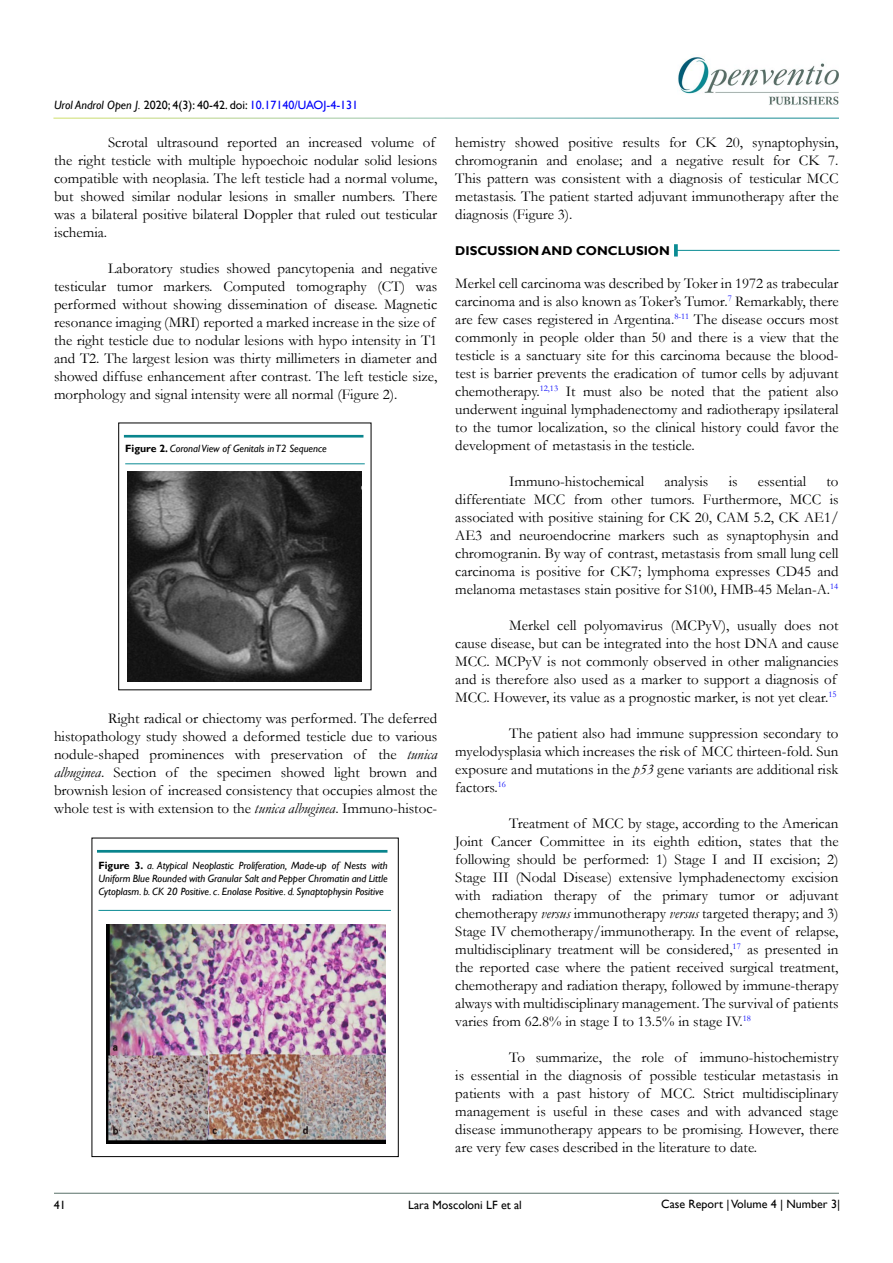
<style>
.page{position:relative;width:893px;height:1263px;background:#fff}
.page>*{position:absolute;margin:0;border:0;box-sizing:border-box;transform-origin:0 0}
.t1{font:15px/18px "Garamond";color:#000;text-align:justify}
.t2{font:700 12.75px "Gill Sans";color:#000}
.t3{font:12px "Gill Sans";color:#000}
.t4{font:12px "Gill Sans";color:#000101}
.t5{font:italic 10.5px/12.8px "Gill Sans";color:#000;text-align:justify}
.s1{font-style:italic}
.s2{color:#0000fa}
.s3{font-weight:700;font-style:normal}
</style>
<div class="page">
<hr style="left:54px;top:1193px;width:785px;height:1px;background:#597068">
<img style="left:678px;top:57px;width:161px;height:48px">
<hr style="left:676px;top:250px;width:164px;height:1px;background:#0a8b93">
<svg style="left:674px;top:244px;width:4px;height:13px"></svg>
<div style="left:118px;top:423px;width:253px;height:267px;border:1px solid #000"></div>
<div style="left:111px;top:422px;width:267px;height:17px;background:#f9f2f3;opacity:.75"></div>
<hr style="left:125px;top:463px;width:240px;height:1px;background:#0a8b93">
<img style="left:128px;top:472px;width:234px;height:209px">
<div style="left:85px;top:837px;width:316px;height:17px;background:#f9f2f3;opacity:.75"></div>
<hr style="left:98px;top:910px;width:293px;height:1px;background:#0a8b93">
<img style="left:106px;top:925px;width:279px;height:218px">
<p class="t3" style="left:54px;top:98px;width:306px"><span class="s1">Urol Androl Open J.</span> 2020; 4(3): 40-42. doi: <span class="s2">10.17140/UAOJ-4-131</span></p>
<p class="t1" style="left:54px;top:133px;width:385px;text-align:left;text-indent:54px">Scrotal ultrasound reported an increased volume of the right testicle with multiple hypoechoic nodular solid lesions compatible with neoplasia. The left testicle had a normal volume, but showed similar nodular lesions in smaller numbers. There was a bilateral positive bilateral Doppler that ruled out testicular ischemia.</p>
<p class="t1" style="left:54px;top:259px;width:385px;text-align:left;text-indent:54px">Laboratory studies showed pancytopenia and negative testicular tumor markers. Computed tomography (CT) was performed without showing dissemination of disease. Magnetic resonance imaging (MRI) reported a marked increase in the size of the right testicle due to nodular lesions with hypo intensity in T1 and T2. The largest lesion was thirty millimeters in diameter and showed diffuse enhancement after contrast. The left testicle size, morphology and signal intensity were all normal (Figure 2).</p>
<p class="t5" style="left:125px;top:443px;width:203px"><span class="s3">Figure 2.</span> Coronal View of Genitals in T2 Sequence</p>
<p class="t1" style="left:54px;top:709px;width:385px;text-indent:54px">Right radical or chiectomy was performed. The deferred histopathology study showed a deformed testicle due to various nodule-shaped prominences with preservation of the <span class="s1">tunica albuginea</span>. Section of the specimen showed light brown and brownish lesion of increased consistency that occupies almost the whole test is with extension to the <span class="s1">tunica albuginea</span>. Immuno-histoc-</p>
<p class="t5" style="left:98px;top:859px;width:291px"><span class="s3">Figure 3.</span> a. Atypical Neoplastic Proliferation, Made-up of Nests with Uniform Blue Rounded with Granular Salt and Pepper Chromatin and Little Cytoplasm. b. CK 20 Positive. c. Enolase Positive. d. Synaptophysin Positive</p>
<p class="t1" style="left:455px;top:133px;width:385px">hemistry showed positive results for CK 20, synaptophysin, chromogranin and enolase; and a negative result for CK 7.<br>This pattern was consistent with a diagnosis of testicular MCC metastasis. The patient started adjuvant immunotherapy after the diagnosis (Figure 3).</p>
<p class="t2" style="left:455px;top:243px;width:216px">DISCUSSION AND CONCLUSION</p>
<p class="t1" style="left:455px;top:274px;width:385px">Merkel cell carcinoma was described by Toker in 1972 as trabecular carcinoma and is also known as Toker’s Tumor.<sup>7</sup> Remarkably, there are few cases registered in Argentina.<sup>8-11</sup> The disease occurs most commonly in people older than 50 and there is a view that the testicle is a sanctuary site for this carcinoma because the blood&shy;test is barrier prevents the eradication of tumor cells by adjuvant chemotherapy.<sup>12,13</sup> It must also be noted that the patient also underwent inguinal lymphadenectomy and radiotherapy ipsilateral to the tumor localization, so the clinical history could favor the development of metastasis in the testicle.</p>
<p class="t1" style="left:509px;top:472px;width:136px">Immuno-histochemical</p>
<p class="t1" style="left:664px;top:472px;width:45px">analysis</p>
<p class="t1" style="left:729px;top:472px;width:10px">is</p>
<p class="t1" style="left:758px;top:472px;width:50px">essential</p>
<p class="t1" style="left:455px;top:472px;width:385px;text-indent:371px">to differentiate MCC from other tumors. Furthermore, MCC is associated with positive staining for CK 20, CAM 5.2, CK AE1/ AE3 and neuroendocrine markers such as synaptophysin and chromogranin. By way of contrast, metastasis from small lung cell carcinoma is positive for CK7; lymphoma expresses CD45 and melanoma metastases stain positive for S100, HMB-45 Melan-A.<sup>14</sup></p>
<p class="t1" style="left:455px;top:616px;width:385px;text-align:left;text-indent:54px">Merkel cell polyomavirus (MCPyV), usually does not cause disease, but can be integrated into the host DNA and cause MCC. MCPyV is not commonly observed in other malignancies and is therefore also used as a marker to support a diagnosis of MCC. However, its value as a prognostic marker, is not yet clear.<sup>15</sup></p>
<p class="t1" style="left:455px;top:724px;width:385px;text-indent:54px">The patient also had immune suppression secondary to myelodysplasia which increases the risk of MCC thirteen-fold. Sun exposure and mutations in the <span class="s1">p53</span> gene variants are additional risk factors.<sup>16</sup></p>
<p class="t1" style="left:455px;top:814px;width:385px;text-indent:54px">Treatment of MCC by stage, according to the American Joint Cancer Committee in its eighth edition, states that the following should be performed: 1) Stage I and II excision; 2)<br>Stage III (Nodal Disease) extensive lymphadenectomy excision with radiation therapy of the primary tumor or adjuvant chemotherapy <span class="s1">versus</span> immunotherapy <span class="s1">versus</span> targeted therapy; and 3)<br>Stage IV chemotherapy/immunotherapy. In the event of relapse, multidisciplinary treatment will be considered,<sup>17</sup> as presented in the reported case where the patient received surgical treatment, chemotherapy and radiation therapy, followed by immune-therapy always with multidisciplinary management. The survival of patients varies from 62.8% in stage I to 13.5% in stage IV.<sup>18</sup></p>
<p class="t1" style="left:455px;top:1048px;width:385px;text-indent:54px">To summarize, the role of immuno-histochemistry is essential in the diagnosis of possible testicular metastasis in patients with a past history of MCC. Strict multidisciplinary management is useful in these cases and with advanced stage disease immunotherapy appears to be promising. However, there are very few cases described in the literature to date.</p>
<p class="t3" style="left:54px;top:1198px;width:13px">41</p>
<p class="t3" style="left:661px;top:1196px;width:180px">Case Report | Volume 4 | Number 3|</p>
<p class="t4" style="left:408px;top:1198px;width:115px">Lara Moscoloni LF et al</p>
</div>
